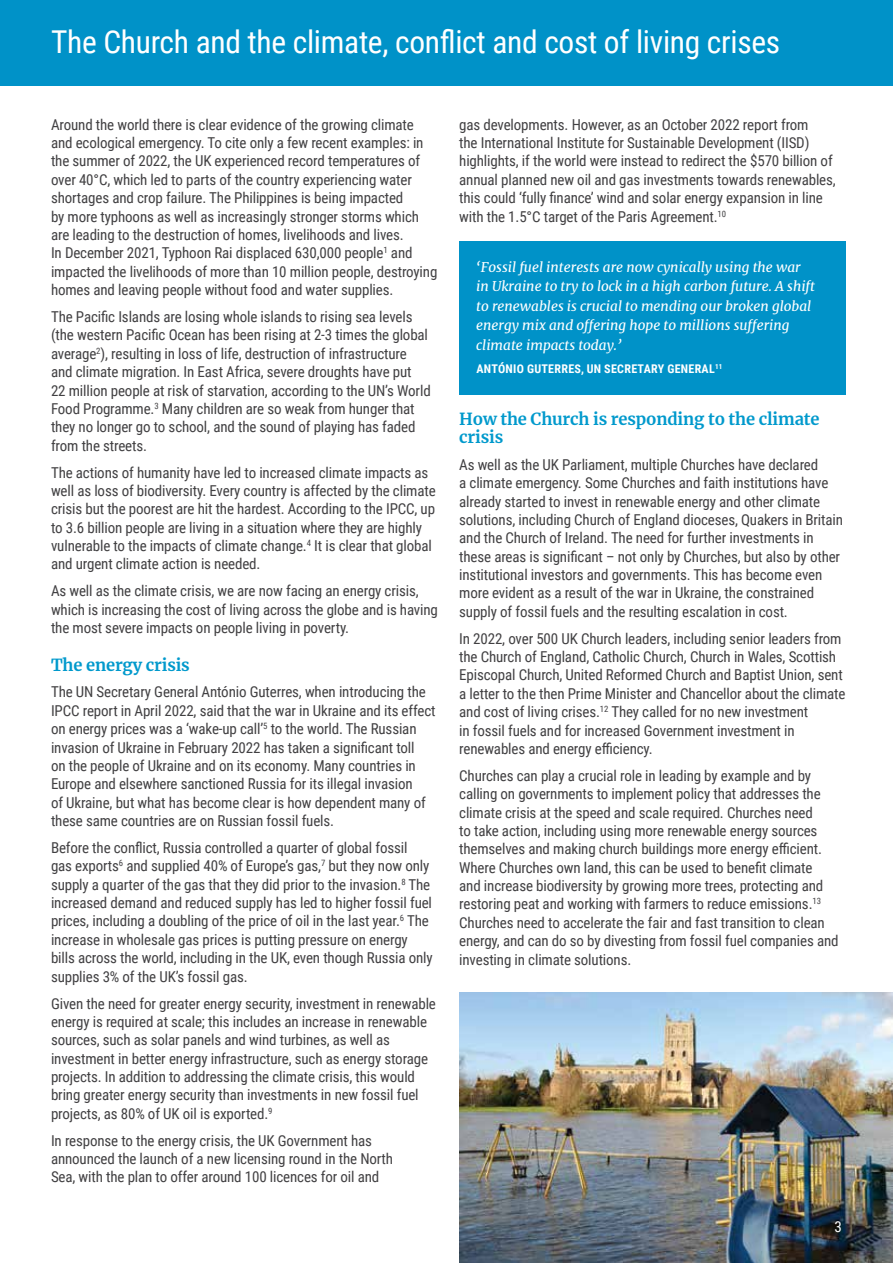
<style>
.page{position:relative;width:893px;height:1263px;background:#fff}
.page>*{position:absolute;margin:0;border:0;box-sizing:border-box;transform-origin:0 0}
.t1{font:31.5px "Roboto Condensed";letter-spacing:-.01em;color:#fff}
.t2{font:700 16.5px/18.5px "Merriweather";letter-spacing:-.01em;color:#09c}
.t3{font:15px/18.3px "Roboto Condensed";letter-spacing:-.01em;color:#414042}
.t4{font:15px "Roboto Condensed";color:#fff}
.t5{font:italic 13.5px/19.5px "Merriweather";color:#fff}
.t6{font:700 12px "Roboto Condensed";letter-spacing:.025em;color:#fff}
</style>
<div class="page">
<div style="left:0;top:0;width:893px;height:85px;background:#0092c8"></div>
<div style="left:459px;top:241px;width:387px;height:154px;background:#0092c8"></div>
<img style="left:459px;top:993px;width:434px;height:270px">
<h1 class="t1" style="left:51px;top:20px;width:731px">The Church and the climate, conflict and cost of living crises</h1>
<p class="t3" style="left:51px;top:115px;width:388px">Around the world there is clear evidence of the growing climate and ecological emergency. To cite only a few recent examples: in the summer of 2022, the UK experienced record temperatures of over 40°C, which led to parts of the country experiencing water shortages and crop failure. The Philippines is being impacted<br>by more typhoons as well as increasingly stronger storms which are leading to the destruction of homes, livelihoods and lives.<br>In December 2021, Typhoon Rai displaced 630,000 people<sup>1</sup> and impacted the livelihoods of more than 10 million people, destroying homes and leaving people without food and water supplies.</p>
<p class="t3" style="left:51px;top:307px;width:381px">The Pacific Islands are losing whole islands to rising sea levels (the western Pacific Ocean has been rising at 2-3 times the global average<sup>2</sup>), resulting in loss of life, destruction of infrastructure and climate migration. In East Africa, severe droughts have put<br>22 million people at risk of starvation, according to the UN’s World Food Programme.<sup>3</sup> Many children are so weak from hunger that they no longer go to school, and the sound of playing has faded from the streets.</p>
<p class="t3" style="left:51px;top:462px;width:386px">The actions of humanity have led to increased climate impacts as well as loss of biodiversity. Every country is affected by the climate crisis but the poorest are hit the hardest. According to the IPCC, up to 3.6 billion people are living in a situation where they are highly vulnerable to the impacts of climate change.<sup>4</sup> It is clear that global and urgent climate action is needed.</p>
<p class="t3" style="left:51px;top:581px;width:388px">As well as the climate crisis, we are now facing an energy crisis, which is increasing the cost of living across the globe and is having the most severe impacts on people living in poverty.</p>
<p class="t2" style="left:51px;top:655px;width:140px">The energy crisis</p>
<p class="t3" style="left:51px;top:682px;width:386px">The UN Secretary General António Guterres, when introducing the IPCC report in April 2022, said that the war in Ukraine and its effect on energy prices was a ‘wake-up call’<sup>5</sup> to the world. The Russian invasion of Ukraine in February 2022 has taken a significant toll<br>on the people of Ukraine and on its economy. Many countries in Europe and elsewhere sanctioned Russia for its illegal invasion<br>of Ukraine, but what has become clear is how dependent many of these same countries are on Russian fossil fuels.</p>
<p class="t3" style="left:51px;top:838px;width:383px">Before the conflict, Russia controlled a quarter of global fossil<br>gas exports<sup>6</sup> and supplied 40% of Europe’s gas,<sup>7</sup> but they now only supply a quarter of the gas that they did prior to the invasion.<sup>8</sup> The increased demand and reduced supply has led to higher fossil fuel prices, including a doubling of the price of oil in the last year.<sup>6</sup> The increase in wholesale gas prices is putting pressure on energy bills across the world, including in the UK, even though Russia only supplies 3% of the UK’s fossil gas.</p>
<p class="t3" style="left:51px;top:993px;width:386px">Given the need for greater energy security, investment in renewable energy is required at scale; this includes an increase in renewable sources, such as solar panels and wind turbines, as well as investment in better energy infrastructure, such as energy storage projects. In addition to addressing the climate crisis, this would bring greater energy security than investments in new fossil fuel projects, as 80% of UK oil is exported.<sup>9</sup></p>
<p class="t3" style="left:51px;top:1130px;width:344px">In response to the energy crisis, the UK Government has announced the launch of a new licensing round in the North<br>Sea, with the plan to offer around 100 licences for oil and</p>
<p class="t3" style="left:459px;top:115px;width:378px">gas developments. However, as an October 2022 report from<br>the International Institute for Sustainable Development (IISD) highlights, if the world were instead to redirect the $570 billion of annual planned new oil and gas investments towards renewables, this could ‘fully finance’ wind and solar energy expansion in line with the 1.5°C target of the Paris Agreement.<sup>10</sup></p>
<p class="t5" style="left:476px;top:257px;width:340px">‘Fossil fuel interests are now cynically using the war in Ukraine to try to lock in a high carbon future. A shift to renewables is crucial to mending our broken global energy mix and offering hope to millions suffering climate impacts today.’</p>
<p class="t6" style="left:476px;top:360px;width:247px">ANTÓNIO GUTERRES, UN SECRETARY GENERAL<sup>11</sup></p>
<p class="t2" style="left:459px;top:409px;width:362px">How the Church is responding to the climate crisis</p>
<p class="t3" style="left:459px;top:455px;width:385px">As well as the UK Parliament, multiple Churches have declared<br>a climate emergency. Some Churches and faith institutions have already started to invest in renewable energy and other climate solutions, including Church of England dioceses, Quakers in Britain and the Church of Ireland. The need for further investments in these areas is significant – not only by Churches, but also by other institutional investors and governments. This has become even more evident as a result of the war in Ukraine, the constrained supply of fossil fuels and the resulting escalation in cost.</p>
<p class="t3" style="left:459px;top:629px;width:388px">In 2022, over 500 UK Church leaders, including senior leaders from the Church of England, Catholic Church, Church in Wales, Scottish Episcopal Church, United Reformed Church and Baptist Union, sent a letter to the then Prime Minister and Chancellor about the climate and cost of living crises.<sup>12</sup> They called for no new investment<br>in fossil fuels and for increased Government investment in renewables and energy efficiency.</p>
<p class="t3" style="left:459px;top:766px;width:381px">Churches can play a crucial role in leading by example and by calling on governments to implement policy that addresses the climate crisis at the speed and scale required. Churches need<br>to take action, including using more renewable energy sources themselves and making church buildings more energy efficient.<br>Where Churches own land, this can be used to benefit climate<br>and increase biodiversity by growing more trees, protecting and restoring peat and working with farmers to reduce emissions.<sup>13<br></sup>Churches need to accelerate the fair and fast transition to clean energy, and can do so by divesting from fossil fuel companies and investing in climate solutions.</p>
<p class="t4" style="left:834px;top:1216px;width:9px">3</p>
</div>
